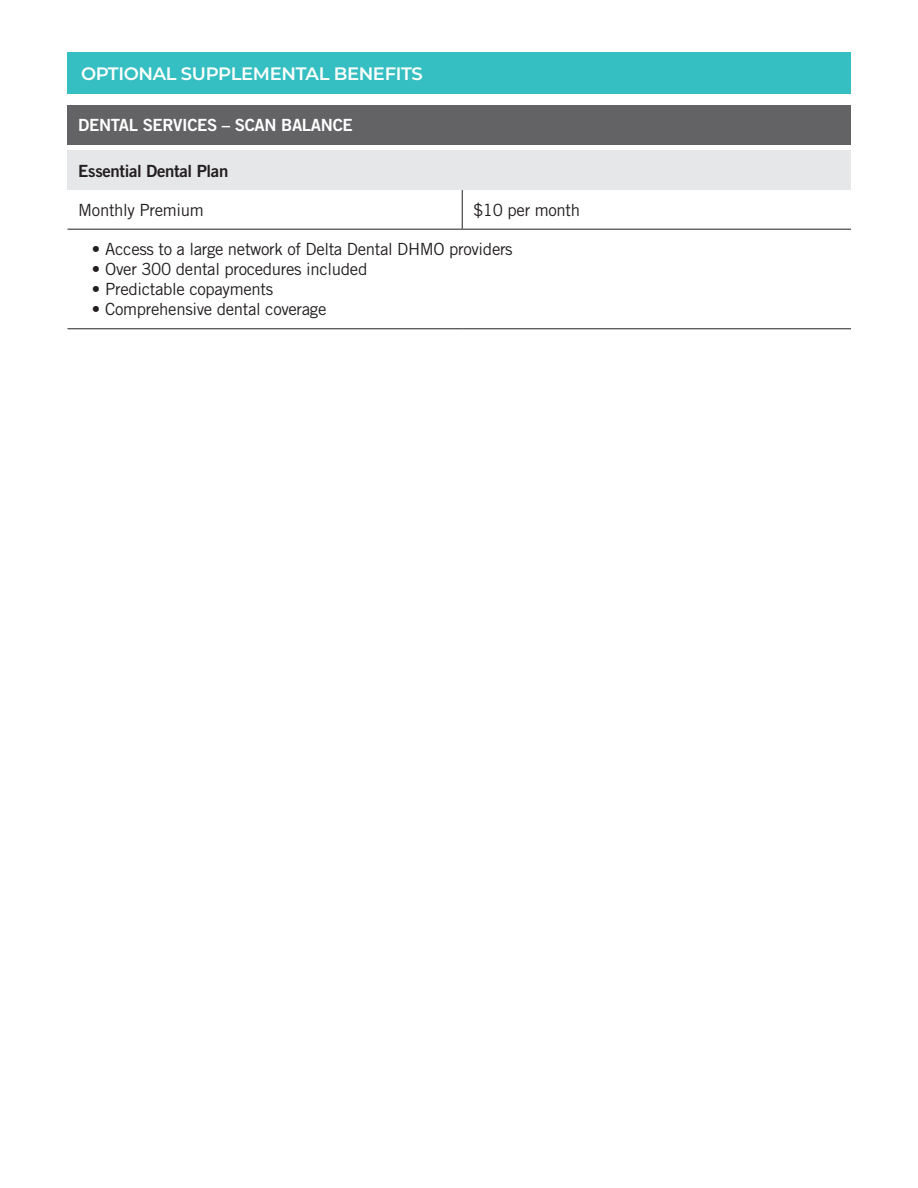
<style>
.page{position:relative;width:918px;height:1188px;background:#fff}
.page>*{position:absolute;margin:0;border:0;box-sizing:border-box;transform-origin:0 0}
.Bar_Page_Header{font:600 18px "Montserrat";letter-spacing:-.02em;color:#fff}
.BODY{font:16.8px "Trade Gothic LT Std";letter-spacing:-.02em;color:#231f20}
.t1{font:16.8px "Trade Gothic LT Std Bd 2";letter-spacing:-.02em;color:#fff}
.SUBHEAD_BK{font:16.8px "Trade Gothic LT Std Bd 2";letter-spacing:-.02em;color:#231f20}
</style>
<div class="page">
<div style="left:68px;top:52px;width:783px;height:41px;background:#35bfc2"></div>
<div style="left:68px;top:106px;width:783px;height:39px;background:#636366"></div>
<div style="left:68px;top:151px;width:783px;height:39px;background:#e6e7e9"></div>
<hr style="left:462px;top:190px;width:1px;height:39px;background:#231f20">
<hr style="left:68px;top:229px;width:394px;height:1px;background:#231f20">
<hr style="left:462px;top:229px;width:389px;height:1px;background:#231f20">
<hr style="left:68px;top:328px;width:394px;height:1px;background:#231f20">
<hr style="left:462px;top:328px;width:389px;height:1px;background:#231f20">
<p class="Bar_Page_Header" style="left:81px;top:61px;width:343px">OPTIONAL SUPPLEMENTAL BENEFITS</p>
<p class="t1" style="left:78px;top:115px;width:276px">DENTAL SERVICES – SCAN BALANCE</p>
<p class="SUBHEAD_BK" style="left:78px;top:160px;width:152px">Essential Dental Plan</p>
<p class="BODY" style="left:78px;top:200px;width:127px">Monthly Premium</p>
<p class="BODY" style="left:473px;top:200px;width:109px">$10 per month</p>
<p class="BODY" style="left:92px;top:239px;width:422px">• Access to a large network of Delta Dental DHMO providers</p>
<p class="BODY" style="left:92px;top:259px;width:277px">• Over 300 dental procedures included</p>
<p class="BODY" style="left:92px;top:279px;width:183px">• Predictable copayments</p>
<p class="BODY" style="left:92px;top:299px;width:236px">• Comprehensive dental coverage</p>
</div>
